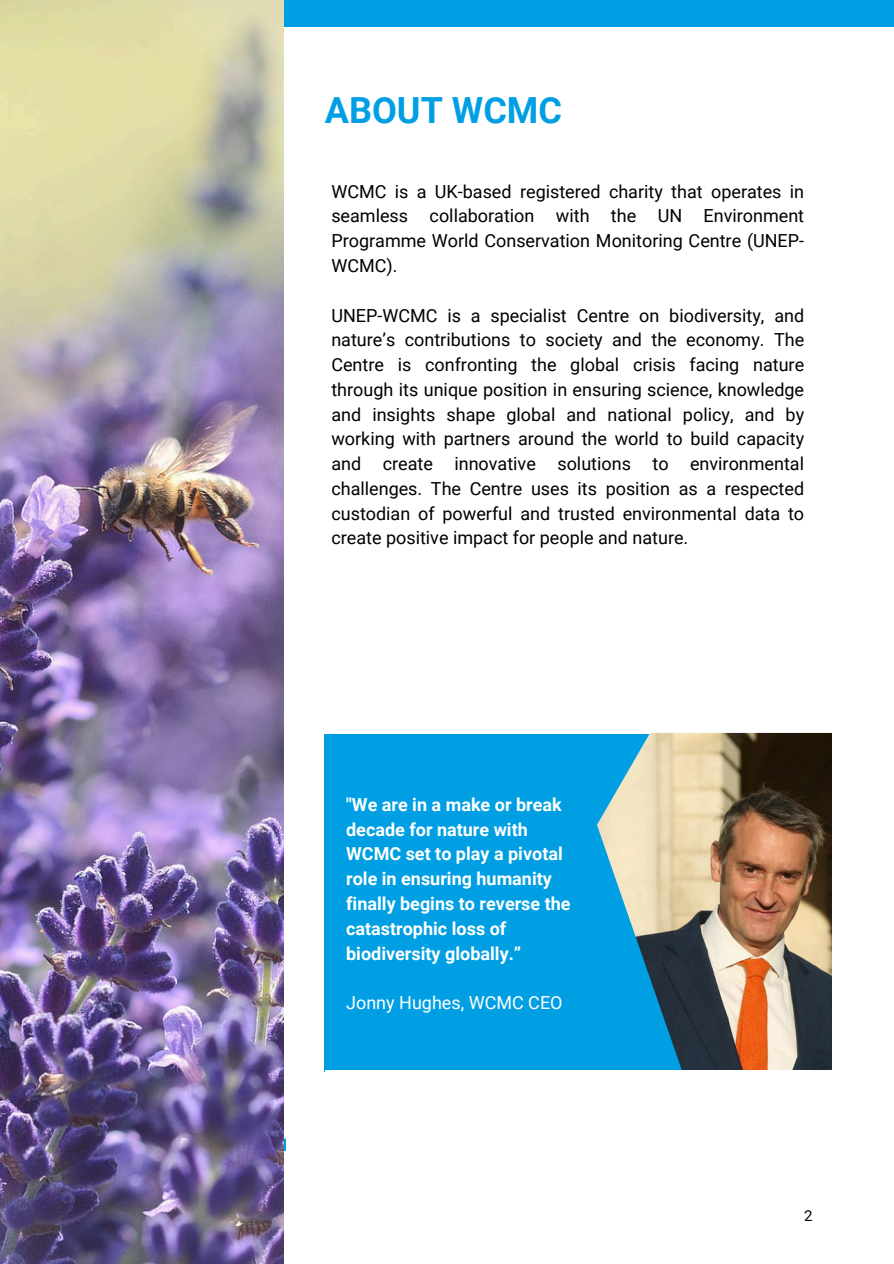
<style>
.page{position:relative;width:894px;height:1264px;background:#fff}
.page>*{position:absolute;margin:0;border:0;box-sizing:border-box;transform-origin:0 0}
.t1{font:700 36px "Roboto";color:#009fe3}
.t2{font:18px/24.8px "Roboto";color:#000;text-align:justify}
.t3{font:700 18px/24.8px "Roboto";color:#fff}
.t4{font:18px "Roboto";color:#fff}
.t5{font:15px "Roboto";color:#000}
</style>
<div class="page">
<div style="left:325px;top:734px;width:492px;height:337px;background:#009fe3"></div>
<div style="left:284px;top:0;width:609px;height:27px;background:#009fe3"></div>
<img style="left:616px;top:733px;width:215px;height:337px">
<svg style="left:283px;top:792px;width:457px;height:446px"></svg>
<img style="left:0;top:0;width:283px;height:1263px">
<div style="left:325px;top:1070px;width:518px;height:193px;background:#fff"></div>
<div style="left:286px;top:1085px;width:481px;height:178px;background:#fff"></div>
<p class="t1" style="left:325px;top:89px;width:238px">ABOUT WCMC</p>
<h1 class="t2" style="left:331px;top:179px;width:474px">WCMC is a UK-based registered charity that operates in seamless collaboration with the UN Environment Programme World Conservation Monitoring Centre (UNEP-WCMC).</h1>
<p class="t2" style="left:331px;top:303px;width:474px">UNEP-WCMC is a specialist Centre on biodiversity, and nature’s contributions to society and the economy. The Centre is confronting the global crisis facing nature through its unique position in ensuring science, knowledge and insights shape global and national policy, and by working with partners around the world to build capacity and create innovative solutions to environmental challenges. The Centre uses its position as a respected custodian of powerful and trusted environmental data to create positive impact for people and nature.</p>
<h2 class="t3" style="left:346px;top:792px;width:226px">"We are in a make or break decade for nature with<br>WCMC set to play a pivotal role in ensuring humanity finally begins to reverse the catastrophic loss of biodiversity globally.”</h2>
<p class="t4" style="left:346px;top:992px;width:218px">Jonny Hughes, WCMC CEO</p>
<p class="t5" style="left:804px;top:1207px;width:10px">2</p>
<p class="t5" style="left:804px;top:1207px;width:10px">7</p>
</div>
